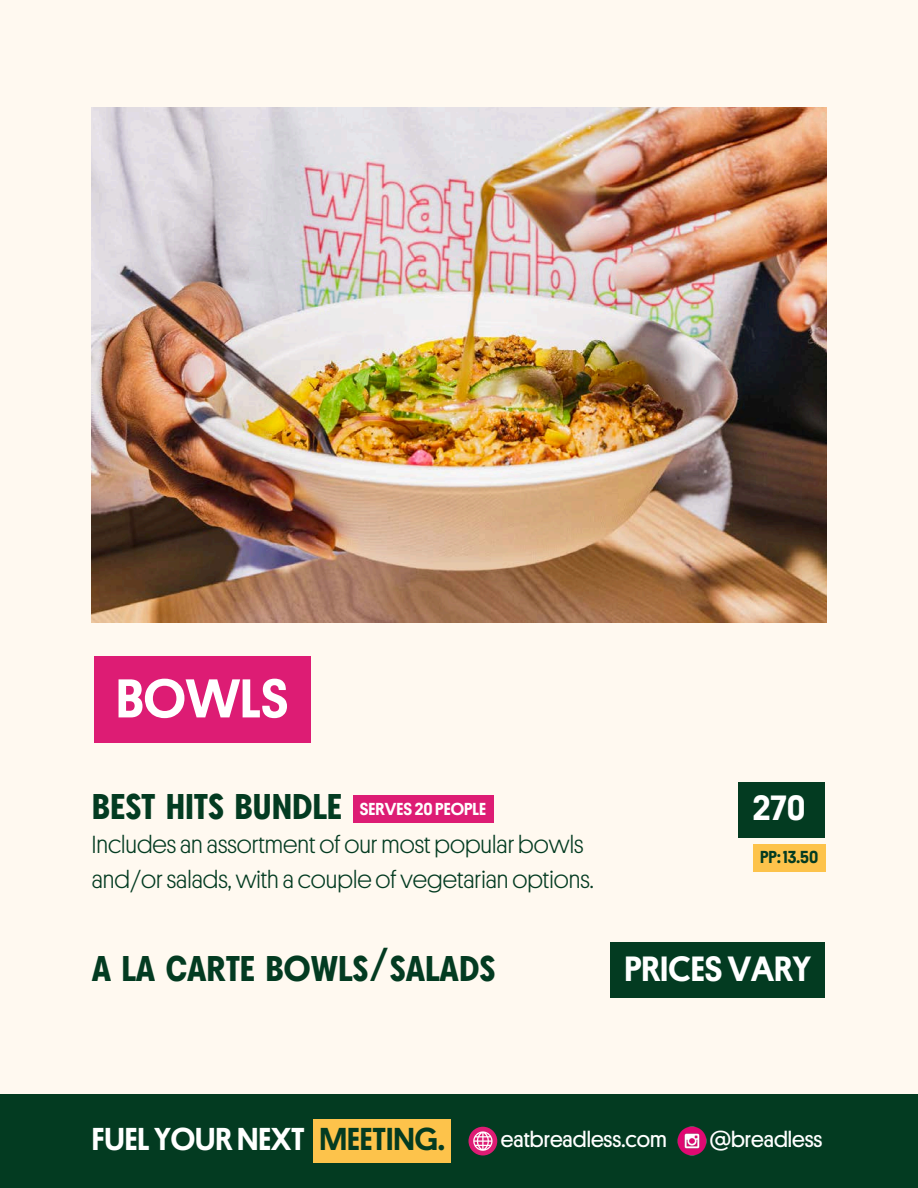
<style>
.page{position:relative;width:918px;height:1188px;background:#fff9f0}
.page>*{position:absolute;margin:0;border:0;box-sizing:border-box;transform-origin:0 0}
.t1{font:500 55.05px "Platform";color:#fff}
.t2{font:700 35.85px "BN Axel Grotesk";color:#033b21}
.t3{font:500 35.4px "Platform";color:#fff}
.t4{font:500 31.95px "Platform";color:#fff}
.t5{font:500 31.95px "Platform";color:#033b21}
.t6{font:300 24.9px/34.3px "Platform";color:#033b21}
.t7{font:22.2px "Platform";color:#fff}
.t8{font:500 17.55px "Platform";color:#fff}
.t9{font:500 17.55px "Platform";color:#033b21}
</style>
<div class="page">
<div style="left:0;top:1094px;width:918px;height:94px;background:#033b21"></div>
<svg style="left:469px;top:1127px;width:28px;height:28px"></svg>
<img style="left:677px;top:1127px;width:29px;height:29px">
<div style="left:739px;top:782px;width:86px;height:55px;background:#033b21"></div>
<div style="left:94px;top:656px;width:216px;height:87px;background:#dd1c74"></div>
<div style="left:610px;top:943px;width:215px;height:55px;background:#033b21"></div>
<img style="left:92px;top:108px;width:734px;height:514px">
<div style="left:353px;top:795px;width:140px;height:28px;background:#dd1c74"></div>
<div style="left:314px;top:1119px;width:137px;height:43px;background:#fdc34b"></div>
<div style="left:753px;top:844px;width:72px;height:27px;background:#fdc34b"></div>
<p class="t1" style="left:116px;top:667px;width:174px">BOWLS</p>
<p class="t2" style="left:92px;top:792px;width:252px">BEST HITS BUNDLE</p>
<h4 class="t6" style="left:92px;top:828px;width:503px">Includes an assortment of our most popular bowls and/or salads, with a couple of vegetarian options.</h4>
<h3 class="t8" style="left:360px;top:799px;width:128px">SERVES 20 PEOPLE</h3>
<h2 class="t3" style="left:753px;top:788px;width:54px">270</h2>
<h5 class="t9" style="left:760px;top:847px;width:60px">PP: 13.50</h5>
<h2 class="t2" style="left:92px;top:953px;width:405px">A LA CARTE BOWLS/SALADS</h2>
<h2 class="t3" style="left:624px;top:948px;width:188px">PRICES VARY</h2>
<p class="t5" style="left:319px;top:1121px;width:127px">MEETING.</p>
<p class="t4" style="left:92px;top:1121px;width:215px">FUEL YOUR NEXT</p>
<h1 class="t7" style="left:501px;top:1127px;width:167px">eatbreadless.com</h1>
<h2 class="t7" style="left:710px;top:1127px;width:114px">@breadless</h2>
</div>
